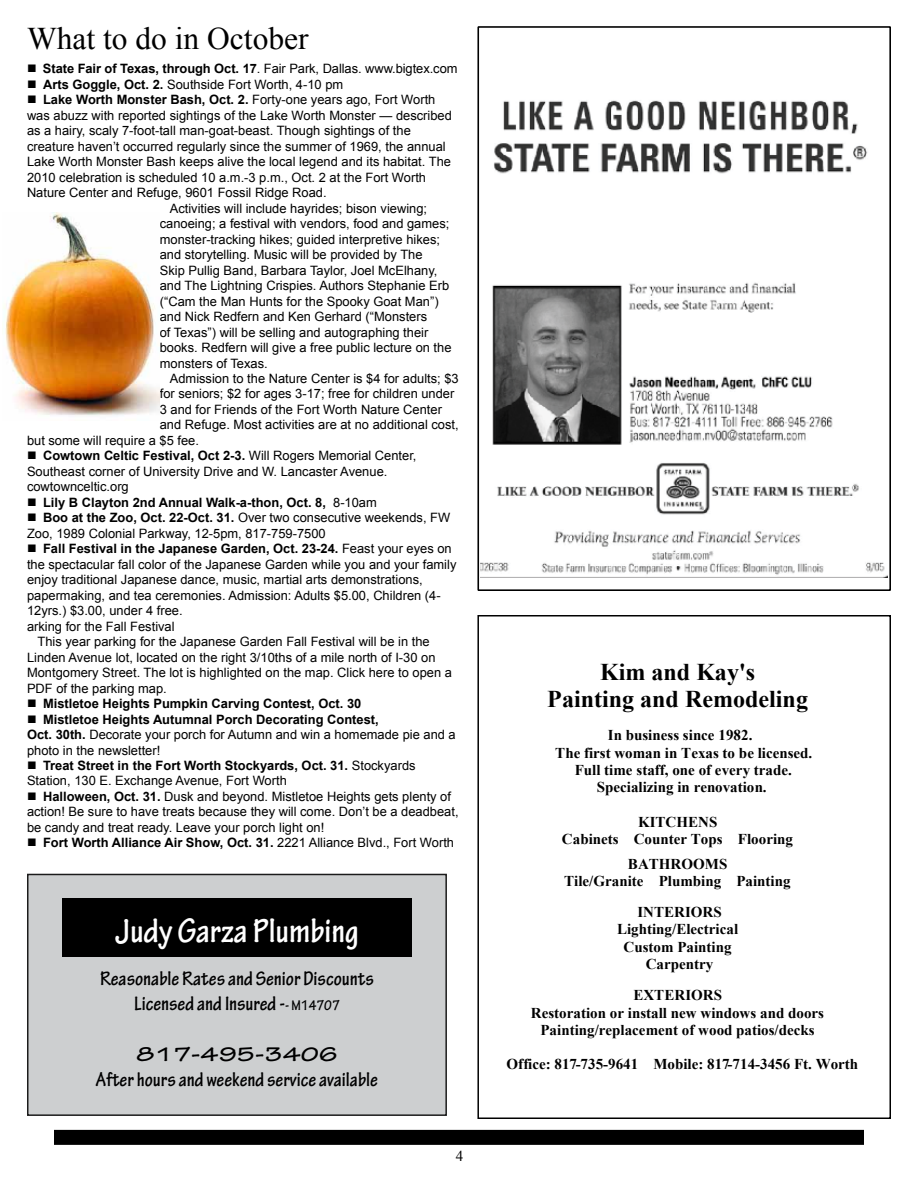
<style>
.page{position:relative;width:918px;height:1188px;background:#fff}
.page>*{position:absolute;margin:0;border:0;box-sizing:border-box;transform-origin:0 0}
.t1{font:700 condensed 36px "Tekton Pro";color:#fff}
.t2{font:31.5px "Times New Roman";color:#000}
.t3{font:700 24px/27.9px "Times New Roman";color:#000;text-align:center}
.t4{font:700 condensed 21px/25.2px "Tekton Pro";color:#000;text-align:center}
.t5{font:700 expanded 21px "Tekton Pro";color:#000}
.t6{font:700 15px/17.4px "Times New Roman";color:#000;text-align:center}
.t7{font:15px "Times New Roman";color:#000}
.t8{font:12.9px/15.5px "Arial";color:#000}
.t9{font:700 12.9px "Arial";color:#000}
.s1{font-weight:700}
.s2{font-weight:400}
.s3{font-size:15px}
</style>
<div class="page">
<div style="left:54px;top:1130px;width:810px;height:15px;background:#000"></div>
<div style="left:477px;top:615px;width:414px;height:504px;border:2px solid #000"></div>
<img style="left:481px;top:100px;width:407px;height:477px">
<div style="left:477px;top:26px;width:414px;height:565px;border:2px solid #000"></div>
<div style="left:27px;top:874px;width:420px;height:242px;background:#cdcfd0;border:2px solid #1c1c1c"></div>
<div style="left:62px;top:898px;width:350px;height:59px;background:#000"></div>
<img style="left:3px;top:212px;width:157px;height:204px">
<h2 class="t2" style="left:27px;top:17px;width:283px">What to do in October</h2>
<p class="t8" style="left:27px;top:61px;width:432px">■ <span class="s1">State Fair of Texas, through Oct. 17</span>. Fair Park, Dallas. www.bigtex.com</p>
<p class="t8" style="left:27px;top:77px;width:318px">■ <span class="s1">Arts Goggle, Oct. 2.</span> Southside Fort Worth, 4-10 pm</p>
<p class="t9" style="left:27px;top:91px;width:410px">■ Lake Worth Monster Bash, Oct. 2. <span class="s2">Forty-one years ago, Fort Worth</span></p>
<p class="t8" style="left:27px;top:108px;width:426px">was abuzz with reported sightings of the Lake Worth Monster — described</p>
<p class="t8" style="left:27px;top:123px;width:385px">as a hairy, scaly 7-foot-tall man-goat-beast. Though sightings of the</p>
<p class="t8" style="left:27px;top:139px;width:420px">creature haven’t occurred regularly since the summer of 1969, the annual</p>
<p class="t8" style="left:27px;top:154px;width:426px">Lake Worth Monster Bash keeps alive the local legend and its habitat. The</p>
<p class="t8" style="left:27px;top:170px;width:401px">2010 celebration is scheduled 10 a.m.-3 p.m., Oct. 2 at the Fort Worth</p>
<p class="t8" style="left:27px;top:185px;width:301px">Nature Center and Refuge, 9601 Fossil Ridge Road.</p>
<p class="t8" style="left:170px;top:201px;width:259px">Activities will include hayrides; bison viewing;</p>
<p class="t8" style="left:160px;top:216px;width:291px">canoeing; a festival with vendors, food and games;</p>
<p class="t8" style="left:160px;top:232px;width:282px">monster-tracking hikes; guided interpretive hikes;</p>
<p class="t8" style="left:160px;top:247px;width:264px">and storytelling. Music will be provided by The</p>
<p class="t8" style="left:160px;top:263px;width:279px">Skip Pullig Band, Barbara Taylor, Joel McElhany,</p>
<p class="t8" style="left:160px;top:278px;width:291px">and The Lightning Crispies. Authors Stephanie Erb</p>
<p class="t8" style="left:160px;top:293px;width:280px">(“Cam the Man Hunts for the Spooky Goat Man”)</p>
<p class="t8" style="left:160px;top:309px;width:269px">and Nick Redfern and Ken Gerhard (“Monsters</p>
<p class="t8" style="left:160px;top:324px;width:270px">of Texas”) will be selling and autographing their</p>
<p class="t8" style="left:160px;top:340px;width:293px">books. Redfern will give a free public lecture on the</p>
<p class="t8" style="left:160px;top:355px;width:110px">monsters of Texas.</p>
<p class="t8" style="left:170px;top:371px;width:290px">Admission to the Nature Center is $4 for adults; $3</p>
<p class="t8" style="left:160px;top:386px;width:296px">for seniors; $2 for ages 3-17; free for children under</p>
<p class="t8" style="left:160px;top:402px;width:284px">3 and for Friends of the Fort Worth Nature Center</p>
<p class="t8" style="left:160px;top:417px;width:300px">and Refuge. Most activities are at no additional cost,</p>
<p class="t8" style="left:27px;top:433px;width:174px">but some will require a $5 fee.</p>
<p class="t8" style="left:27px;top:448px;width:391px">■ <span class="s1">Cowtown Celtic Festival, Oct 2-3.</span> Will Rogers Memorial Center,<br>Southeast corner of University Drive and W. Lancaster Avenue. cowtownceltic.org</p>
<p class="t9" style="left:27px;top:494px;width:351px">■ Lily B Clayton 2nd Annual Walk-a-thon, Oct. 8, <span class="s2">8-10am</span></p>
<p class="t8" style="left:27px;top:510px;width:425px">■ <span class="s1">Boo at the Zoo, Oct. 22-Oct. 31.</span> Over two consecutive weekends, FW<br>Zoo, 1989 Colonial Parkway, 12-5pm, 817-759-7500</p>
<p class="t9" style="left:27px;top:540px;width:426px">■ Fall Festival in the Japanese Garden, Oct. 23-24. <span class="s2">Feast your eyes on</span></p>
<p class="t8" style="left:27px;top:557px;width:431px">the spectacular fall color of the Japanese Garden while you and your family</p>
<p class="t8" style="left:27px;top:572px;width:397px">enjoy traditional Japanese dance, music, martial arts demonstrations,</p>
<p class="t8" style="left:27px;top:588px;width:415px">papermaking, and tea ceremonies. Admission: Adults $5.00, Children (4-</p>
<p class="t8" style="left:27px;top:603px;width:157px">12yrs.) $3.00, under 4 free.</p>
<p class="t8" style="left:27px;top:619px;width:149px">arking for the Fall Festival</p>
<p class="t8" style="left:38px;top:634px;width:394px">This year parking for the Japanese Garden Fall Festival will be in the</p>
<p class="t8" style="left:27px;top:650px;width:410px">Linden Avenue lot, located on the right 3/10ths of a mile north of I-30 on</p>
<p class="t8" style="left:27px;top:665px;width:426px">Montgomery Street. The lot is highlighted on the map. Click here to open a</p>
<p class="t8" style="left:27px;top:680px;width:141px">PDF of the parking map.</p>
<p class="t9" style="left:27px;top:695px;width:336px">■ Mistletoe Heights Pumpkin Carving Contest, Oct. 30</p>
<p class="t8" style="left:27px;top:711px;width:430px">■ <span class="s1">Mistletoe Heights Autumnal Porch Decorating Contest,<br>Oct. 30th.</span> Decorate your porch for Autumn and win a homemade pie and a photo in the newsletter!</p>
<p class="t8" style="left:27px;top:758px;width:390px">■ <span class="s1">Treat Street in the Fort Worth Stockyards, Oct. 31.</span> Stockyards<br>Station, 130 E. Exchange Avenue, Fort Worth</p>
<p class="t8" style="left:27px;top:789px;width:433px">■ <span class="s1">Halloween, Oct. 31.</span> Dusk and beyond. Mistletoe Heights gets plenty of action! Be sure to have treats because they will come. Don’t be a deadbeat, be candy and treat ready. Leave your porch light on!</p>
<p class="t9" style="left:27px;top:834px;width:429px">■ Fort Worth Alliance Air Show, Oct. 31. <span class="s2">2221 Alliance Blvd., Fort Worth</span></p>
<h1 class="t1" style="left:115px;top:910px;width:245px">Judy Garza Plumbing</h1>
<h3 class="t4" style="left:100px;top:966px;width:275px">Reasonable Rates and Senior Discounts<br>Licensed and Insured -<span class="s3">- M14707</span></h3>
<h3 class="t5" style="left:137px;top:1041px;width:202px">817-495-3406</h3>
<h3 class="t4" style="left:96px;top:1067px;width:283px">After hours and weekend service available</h3>
<p class="t7" style="left:456px;top:1145px;width:9px">4</p>
<h3 class="t3" style="left:547px;top:657px;width:262px">Kim and Kay's<br>Painting and Remodeling</h3>
<p class="t6" style="left:555px;top:726px;width:259px">In business since 1982.<br>The first woman in Texas to be licensed.<br>Full time staff, one of every trade.<br>Specializing in renovation.</p>
<p class="t6" style="left:562px;top:813px;width:233px">KITCHENS<br>Cabinets Counter Tops Flooring</p>
<p class="t6" style="left:564px;top:855px;width:228px">BATHROOMS<br>Tile/Granite Plumbing Painting</p>
<p class="t6" style="left:617px;top:903px;width:123px">INTERIORS<br>Lighting/Electrical<br>Custom Painting<br>Carpentry</p>
<p class="t6" style="left:531px;top:986px;width:295px">EXTERIORS<br>Restoration or install new windows and doors<br>Painting/replacement of wood patios/decks</p>
<p class="t6" style="left:507px;top:1055px;width:353px">Office: 817-735-9641 Mobile: 817-714-3456 Ft. Worth</p>
</div>
